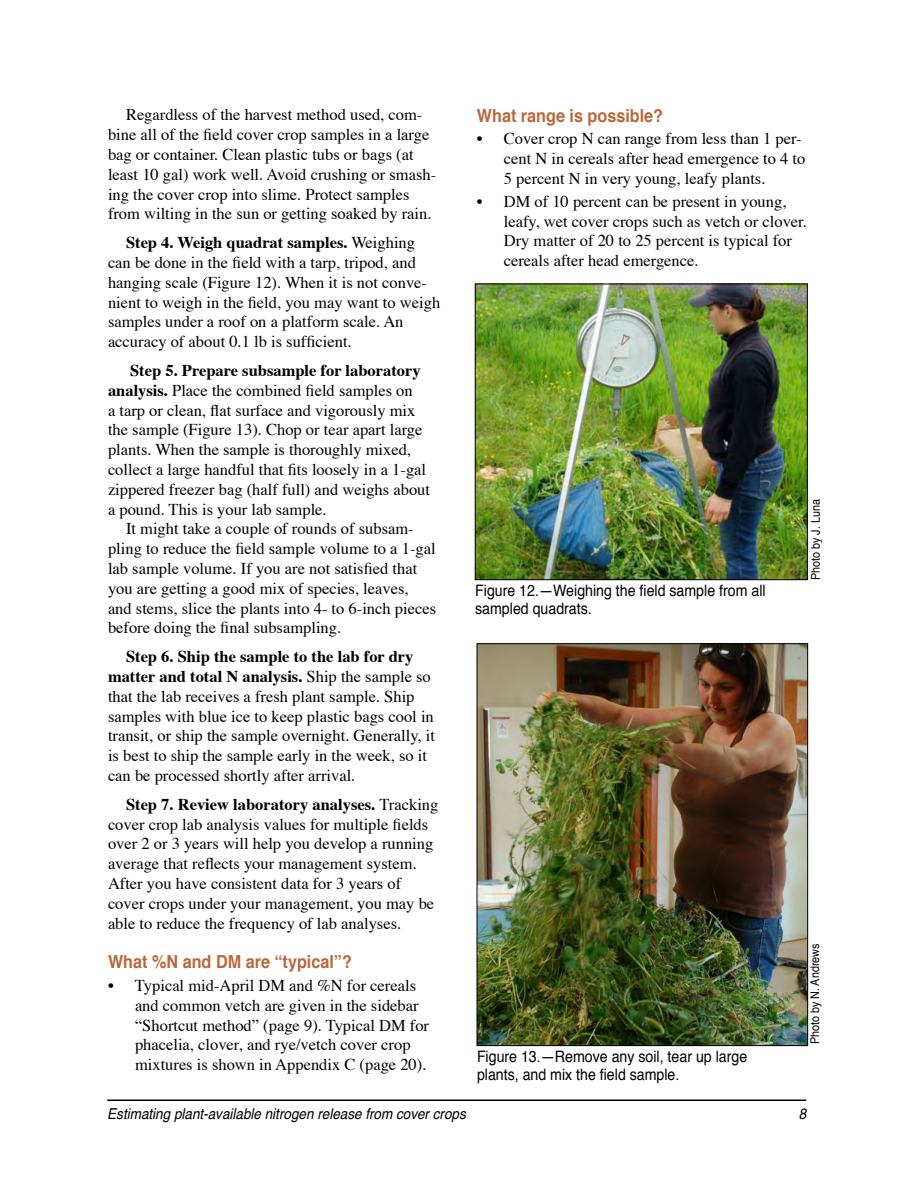
<style>
.page{position:relative;width:918px;height:1188px;background:#fff}
.page>*{position:absolute;margin:0;border:0;box-sizing:border-box;transform-origin:0 0}
.subhead2{font:700 18px "Helvetica";color:#b8683d;scale:.9 1}
.body_text_space_abov{font:16.5px/19.8px "Times";color:#000}
.body_text{font:16.5px/19.8px "Times";color:#000}
.hanging_indent{font:16.5px/19.8px "Times";color:#000}
.t1{font:15.75px/18px "Helvetica";color:#000;scale:.9 1}
.t2{font:italic 15px "Helvetica";color:#000;scale:.9 1}
.t3{font:12px "Helvetica";color:#000;scale:.9 1}
.s1{font-weight:700}
</style>
<div class="page">
<hr style="left:107px;top:1100px;width:699px;height:1px;background:#000">
<img style="left:477px;top:286px;width:328px;height:292px">
<div style="left:475px;top:284px;width:332px;height:296px;border:1px solid #000"></div>
<img style="left:479px;top:646px;width:327px;height:398px">
<div style="left:477px;top:644px;width:331px;height:402px;border:1px solid #000"></div>
<p class="body_text" style="left:108px;top:104px;width:330px;text-indent:18px">Regardless of the harvest method used, com&shy;bine all of the field cover crop samples in a large bag or container. Clean plastic tubs or bags (at least 10 gal) work well. Avoid crushing or smash&shy;ing the cover crop into slime. Protect samples from wilting in the sun or getting soaked by rain.</p>
<p class="body_text_space_abov" style="left:108px;top:231px;width:334px;text-indent:18px"><span class="s1">Step 4. Weigh quadrat samples.</span> Weighing can be done in the field with a tarp, tripod, and hanging scale (Figure 12). When it is not conve&shy;nient to weigh in the field, you may want to weigh samples under a roof on a platform scale. An accuracy of about 0.1 lb is sufficient.</p>
<p class="body_text_space_abov" style="left:108px;top:359px;width:324px;text-indent:22px"><span class="s1">Step 5. Prepare subsample for laboratory analysis.</span> Place the combined field samples on<br>a tarp or clean, flat surface and vigorously mix the sample (Figure 13). Chop or tear apart large plants. When the sample is thoroughly mixed, collect a large handful that fits loosely in a 1-gal zippered freezer bag (half full) and weighs about a pound. This is your lab sample.</p>
<p class="body_text" style="left:108px;top:518px;width:330px;text-indent:18px">It might take a couple of rounds of subsam&shy;pling to reduce the field sample volume to a 1-gal lab sample volume. If you are not satisfied that you are getting a good mix of species, leaves, and stems, slice the plants into 4- to 6-inch pieces before doing the final subsampling.</p>
<p class="body_text_space_abov" style="left:108px;top:645px;width:329px;text-indent:18px"><span class="s1">Step 6. Ship the sample to the lab for dry matter and total N analysis.</span> Ship the sample so that the lab receives a fresh plant sample. Ship samples with blue ice to keep plastic bags cool in transit, or ship the sample overnight. Generally, it is best to ship the sample early in the week, so it can be processed shortly after arrival.</p>
<p class="body_text_space_abov" style="left:108px;top:793px;width:332px;text-indent:18px"><span class="s1">Step 7. Review laboratory analyses.</span> Tracking cover crop lab analysis values for multiple fields over 2 or 3 years will help you develop a running average that reflects your management system.<br>After you have consistent data for 3 years of cover crops under your management, you may be able to reduce the frequency of lab analyses.</p>
<h3 class="subhead2" style="left:108px;top:947px;width:273px">What %N and DM are “typical”?</h3>
<p class="hanging_indent" style="left:135px;top:974px;width:296px;text-indent:-27px">• Typical mid-April DM and %N for cereals and common vetch are given in the sidebar “Shortcut method” (page 9). Typical DM for phacelia, clover, and rye/vetch cover crop mixtures is shown in Appendix C (page 20).</p>
<h3 class="subhead2" style="left:477px;top:101px;width:209px">What range is possible?</h3>
<p class="hanging_indent" style="left:504px;top:127px;width:303px;text-indent:-27px">• Cover crop N can range from less than 1 per&shy;cent N in cereals after head emergence to 4 to<br>5 percent N in very young, leafy plants.</p>
<p class="hanging_indent" style="left:504px;top:190px;width:305px;text-indent:-27px">• DM of 10 percent can be present in young, leafy, wet cover crops such as vetch or clover.<br>Dry matter of 20 to 25 percent is typical for cereals after head emergence.</p>
<p class="t1" style="left:475px;top:582px;width:324px">Figure 12.—Weighing the field sample from all sampled quadrats.</p>
<p class="t3" style="left:806px;top:580px;width:92px;rotate:-90deg">Photo by J. Luna</p>
<p class="t1" style="left:477px;top:1048px;width:302px">Figure 13.—Remove any soil, tear up large plants, and mix the field sample.</p>
<p class="t3" style="left:806px;top:1044px;width:114px;rotate:-90deg">Photo by N. Andrews</p>
<p class="t2" style="left:107px;top:1102px;width:400px">Estimating plant-available nitrogen release from cover crops</p>
<p class="t2" style="left:799px;top:1102px;width:10px">8</p>
</div>
